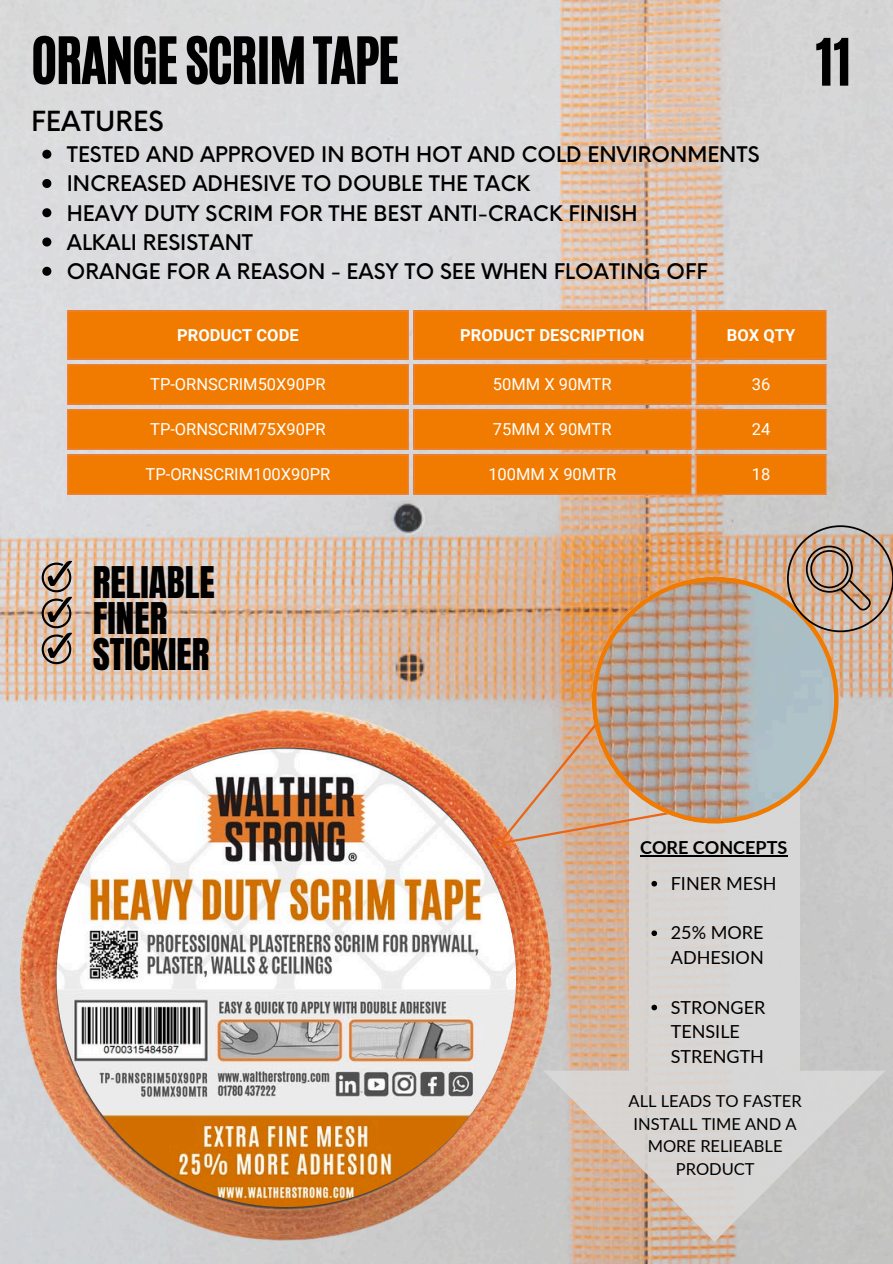
<style>
.page{position:relative;width:893px;height:1264px;background:#fff}
.page>*{position:absolute;margin:0;border:0;box-sizing:border-box;transform-origin:0 0}
.t1{font:54px "CA Generated";letter-spacing:-.03em;color:#000}
.t2{font:37.2px "Anton";color:#000}
.t3{font:500 27px "Neue Einstellung";color:#000}
.t4{font:500 21px "Neue Einstellung";color:#000}
.t5{font:18px/24.8px "Lato";color:#000}
.t6{font:700 18px "Lato";color:#000}
.t7{font:16.5px "Roboto";color:#fff}
.t8{font:16.5px/22.5px "Lato";color:#000;text-align:center}
.t9{font:700 16.5px "Roboto";color:#fff}
</style>
<div class="page">
<img style="left:0;top:0;width:892px;height:1263px">
<svg style="left:67px;top:310px;width:759px;height:185px;background:#ef8111"></svg>
<hr style="left:67px;top:311px;width:1px;height:47px;background:#f38748">
<hr style="left:408px;top:311px;width:1px;height:47px;background:#f38748">
<hr style="left:67px;top:310px;width:342px;height:1px;background:#f38748">
<hr style="left:67px;top:358px;width:342px;height:2px;background:#f38748">
<hr style="left:413px;top:311px;width:1px;height:47px;background:#f38748">
<hr style="left:690px;top:311px;width:1px;height:47px;background:#f38748">
<hr style="left:413px;top:310px;width:278px;height:1px;background:#f38748">
<hr style="left:413px;top:358px;width:278px;height:2px;background:#f38748">
<hr style="left:695px;top:311px;width:2px;height:47px;background:#f38748">
<hr style="left:825px;top:311px;width:1px;height:47px;background:#f38748">
<hr style="left:695px;top:310px;width:131px;height:1px;background:#f38748">
<hr style="left:695px;top:358px;width:131px;height:2px;background:#f38748">
<hr style="left:67px;top:365px;width:1px;height:38px;background:#f38748">
<hr style="left:408px;top:365px;width:1px;height:38px;background:#f38748">
<hr style="left:67px;top:364px;width:342px;height:1px;background:#f38748">
<hr style="left:67px;top:403px;width:342px;height:2px;background:#f38748">
<hr style="left:413px;top:365px;width:1px;height:38px;background:#f38748">
<hr style="left:690px;top:365px;width:1px;height:38px;background:#f38748">
<hr style="left:413px;top:364px;width:278px;height:1px;background:#f38748">
<hr style="left:413px;top:403px;width:278px;height:2px;background:#f38748">
<hr style="left:695px;top:365px;width:2px;height:38px;background:#f38748">
<hr style="left:825px;top:365px;width:1px;height:38px;background:#f38748">
<hr style="left:695px;top:364px;width:131px;height:1px;background:#f38748">
<hr style="left:695px;top:403px;width:131px;height:2px;background:#f38748">
<hr style="left:67px;top:410px;width:1px;height:38px;background:#f38748">
<hr style="left:408px;top:410px;width:1px;height:38px;background:#f38748">
<hr style="left:67px;top:409px;width:342px;height:1px;background:#f38748">
<hr style="left:67px;top:448px;width:342px;height:2px;background:#f38748">
<hr style="left:413px;top:410px;width:1px;height:38px;background:#f38748">
<hr style="left:690px;top:410px;width:1px;height:38px;background:#f38748">
<hr style="left:413px;top:409px;width:278px;height:1px;background:#f38748">
<hr style="left:413px;top:448px;width:278px;height:2px;background:#f38748">
<hr style="left:695px;top:410px;width:2px;height:38px;background:#f38748">
<hr style="left:825px;top:410px;width:1px;height:38px;background:#f38748">
<hr style="left:695px;top:409px;width:131px;height:1px;background:#f38748">
<hr style="left:695px;top:448px;width:131px;height:2px;background:#f38748">
<hr style="left:67px;top:455px;width:1px;height:39px;background:#f38748">
<hr style="left:408px;top:455px;width:1px;height:39px;background:#f38748">
<hr style="left:67px;top:454px;width:342px;height:1px;background:#f38748">
<hr style="left:67px;top:494px;width:342px;height:1px;background:#f38748">
<hr style="left:413px;top:455px;width:1px;height:39px;background:#f38748">
<hr style="left:690px;top:455px;width:1px;height:39px;background:#f38748">
<hr style="left:413px;top:454px;width:278px;height:1px;background:#f38748">
<hr style="left:413px;top:494px;width:278px;height:1px;background:#f38748">
<hr style="left:695px;top:455px;width:2px;height:39px;background:#f38748">
<hr style="left:825px;top:455px;width:1px;height:39px;background:#f38748">
<hr style="left:695px;top:454px;width:131px;height:1px;background:#f38748">
<hr style="left:695px;top:494px;width:131px;height:1px;background:#f38748">
<svg style="left:555px;top:719px;width:330px;height:522px;background:#d1c9c3"></svg>
<svg style="left:42px;top:561px;width:30px;height:103px;background:#988678"></svg>
<img style="left:13px;top:708px;width:542px;height:533px">
<img style="left:57px;top:747px;width:459px;height:459px;border-radius:50%">
<svg style="left:500px;top:573px;width:218px;height:219px;background:#d3b094"></svg>
<svg style="left:494px;top:792px;width:277px;height:56px;background:#d3beb0"></svg>
<svg style="left:592px;top:577px;width:246px;height:246px;background:#baa898"></svg>
<img style="left:787px;top:525px;width:105px;height:107px">
<hr style="left:640px;top:855px;width:147px;height:1px;background:#000">
<svg style="left:42px;top:150px;width:9px;height:9px"></svg>
<svg style="left:42px;top:179px;width:9px;height:9px"></svg>
<svg style="left:42px;top:208px;width:9px;height:9px"></svg>
<svg style="left:42px;top:237px;width:9px;height:9px"></svg>
<svg style="left:42px;top:267px;width:9px;height:9px"></svg>
<svg style="left:651px;top:880px;width:6px;height:6px"></svg>
<svg style="left:651px;top:930px;width:6px;height:6px"></svg>
<svg style="left:651px;top:1004px;width:6px;height:6px"></svg>
<p class="t1" style="left:31px;top:22px;width:369px">ORANGE SCRIM TAPE</p>
<p class="t3" style="left:31px;top:96px;width:134px">FEATURES</p>
<p class="t4" style="left:67px;top:136px;width:694px">TESTED AND APPROVED IN BOTH HOT AND COLD ENVIRONMENTS</p>
<p class="t4" style="left:67px;top:165px;width:465px">INCREASED ADHESIVE TO DOUBLE THE TACK</p>
<p class="t4" style="left:67px;top:194px;width:572px">HEAVY DUTY SCRIM FOR THE BEST ANTI-CRACK FINISH</p>
<h2 class="t4" style="left:67px;top:223px;width:188px">ALKALI RESISTANT</h2>
<h2 class="t4" style="left:67px;top:253px;width:642px">ORANGE FOR A REASON - EASY TO SEE WHEN FLOATING OFF</h2>
<h1 class="t9" style="left:177px;top:325px;width:123px">PRODUCT CODE</h1>
<h3 class="t9" style="left:460px;top:325px;width:185px">PRODUCT DESCRIPTION</h3>
<p class="t9" style="left:727px;top:325px;width:70px">BOX QTY</p>
<p class="t7" style="left:150px;top:375px;width:177px">TP-ORNSCRIM50X90PR</p>
<p class="t7" style="left:493px;top:375px;width:120px">50MM X 90MTR</p>
<p class="t7" style="left:751px;top:375px;width:20px">36</p>
<p class="t7" style="left:150px;top:420px;width:177px">TP-ORNSCRIM75X90PR</p>
<p class="t7" style="left:493px;top:420px;width:120px">75MM X 90MTR</p>
<p class="t7" style="left:751px;top:420px;width:20px">24</p>
<p class="t7" style="left:145px;top:465px;width:186px">TP-ORNSCRIM100X90PR</p>
<p class="t7" style="left:488px;top:465px;width:129px">100MM X 90MTR</p>
<p class="t7" style="left:751px;top:465px;width:20px">18</p>
<p class="t1" style="left:815px;top:23px;width:37px">11</p>
<p class="t2" style="left:93px;top:556px;width:124px">RELIABLE</p>
<p class="t2" style="left:93px;top:591px;width:76px">FINER</p>
<p class="t2" style="left:93px;top:627px;width:118px">STICKIER</p>
<p class="t6" style="left:640px;top:836px;width:149px">CORE CONCEPTS</p>
<h2 class="t5" style="left:670px;top:870px;width:107px">FINER MESH</h2>
<p class="t5" style="left:670px;top:920px;width:94px">25% MORE<br>ADHESION</p>
<p class="t5" style="left:670px;top:994px;width:96px">STRONGER<br>TENSILE<br>STRENGTH</p>
<p class="t8" style="left:628px;top:1089px;width:175px">ALL LEADS TO FASTER<br>INSTALL TIME AND A<br>MORE RELIEABLE<br>PRODUCT</p>
</div>
